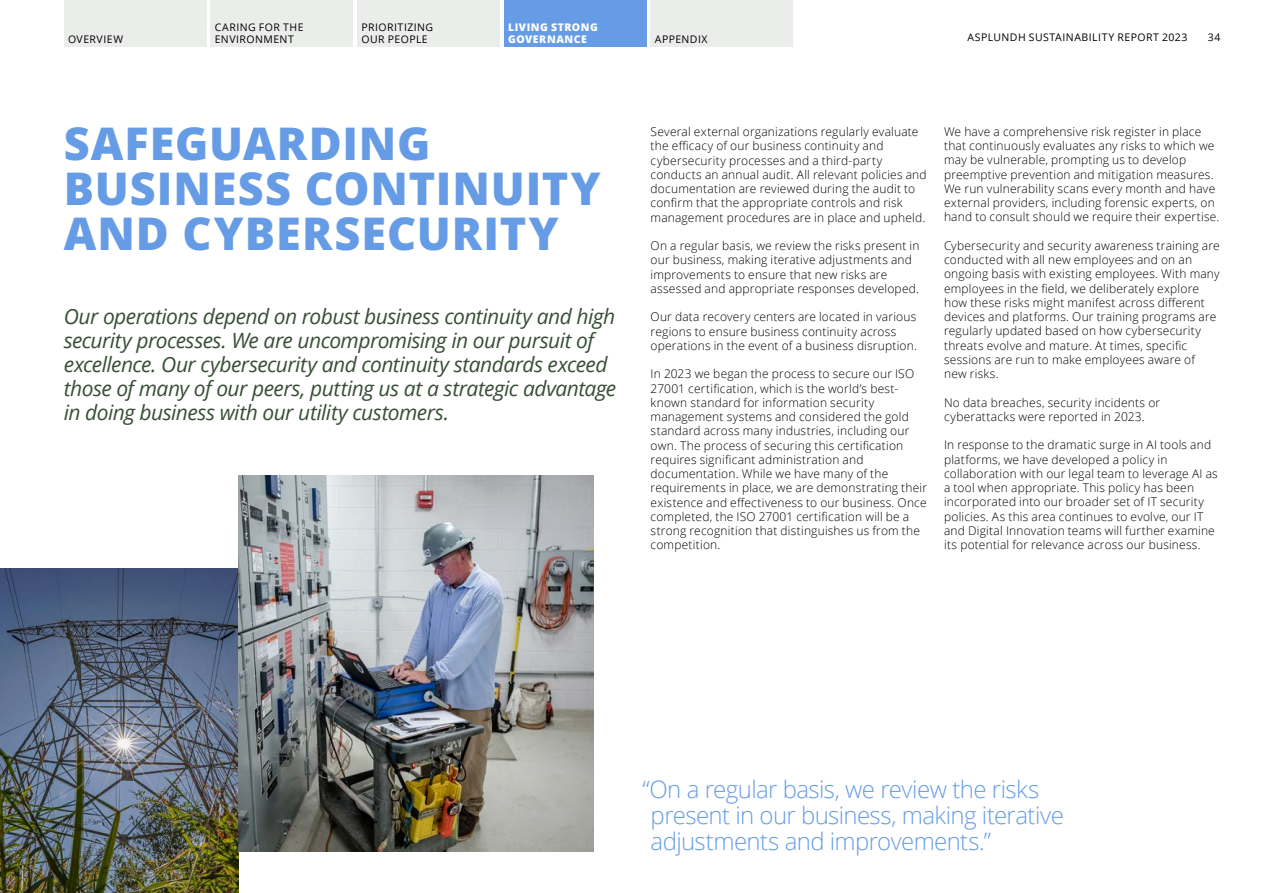
<style>
.page{position:relative;width:1263px;height:893px;background:#fff}
.page>*{position:absolute;margin:0;border:0;box-sizing:border-box;transform-origin:0 0}
._01_Section_Title_30{font:800 45px/45px "Open Sans";letter-spacing:.02em;color:#669ce5}
._09_Quote_16pt{font:300 24px/26.2px "Open Sans";letter-spacing:-.025em;color:#669ce5}
._03_Stand_First_Smal{font:italic 21px/24px "Open Sans";letter-spacing:-.025em;color:#384f36}
._04_Body_Copy{font:300 12px/14.2px "Open Sans";letter-spacing:.015em;color:#000}
.t1{font:10.5px/12px "Open Sans";letter-spacing:.045em;color:#000}
.t2{font:800 10.5px "Open Sans";letter-spacing:.045em;color:#fff}
</style>
<div class="page">
<img style="left:0;top:568px;width:239px;height:325px">
<img style="left:239px;top:475px;width:354px;height:376px">
<div style="left:210px;top:0;width:143px;height:47px;background:#ebedeb"></div>
<div style="left:357px;top:0;width:143px;height:47px;background:#ebedeb"></div>
<div style="left:504px;top:0;width:142px;height:47px;background:#669ce5"></div>
<div style="left:651px;top:0;width:142px;height:47px;background:#ebedeb"></div>
<div style="left:64px;top:0;width:142px;height:47px;background:#ebedeb"></div>
<p class="t1" style="left:215px;top:20px;width:90px">CARING FOR THE<br>ENVIRONMENT</p>
<p class="t1" style="left:361px;top:20px;width:73px">PRIORITIZING<br>OUR PEOPLE</p>
<p class="t2" style="left:508px;top:19px;width:91px">LIVING STRONG</p>
<p class="t1" style="left:68px;top:32px;width:57px">OVERVIEW</p>
<p class="t2" style="left:508px;top:31px;width:80px">GOVERNANCE</p>
<p class="t1" style="left:655px;top:32px;width:54px">APPENDIX</p>
<p class="t1" style="left:967px;top:31px;width:221px">ASPLUNDH SUSTAINABILITY REPORT 2023</p>
<p class="t1" style="left:1208px;top:31px;width:14px">34</p>
<p class="_01_Section_Title_30" style="left:64px;top:119px;width:538px">SAFEGUARDING<br>BUSINESS CONTINUITY<br>AND CYBERSECURITY</p>
<p class="_03_Stand_First_Smal" style="left:64px;top:304px;width:554px">Our operations depend on robust business continuity and high security processes. We are uncompromising in our pursuit of excellence. Our cybersecurity and continuity standards exceed those of many of our peers, putting us at a strategic advantage in doing business with our utility customers.</p>
<p class="_04_Body_Copy" style="left:651px;top:124px;width:278px">Several external organizations regularly evaluate the efficacy of our business continuity and cybersecurity processes and a third-party conducts an annual audit. All relevant policies and documentation are reviewed during the audit to confirm that the appropriate controls and risk management procedures are in place and upheld.</p>
<p class="_04_Body_Copy" style="left:651px;top:238px;width:270px">On a regular basis, we review the risks present in our business, making iterative adjustments and improvements to ensure that new risks are assessed and appropriate responses developed.</p>
<p class="_04_Body_Copy" style="left:651px;top:310px;width:268px">Our data recovery centers are located in various regions to ensure business continuity across operations in the event of a business disruption.</p>
<p class="_04_Body_Copy" style="left:651px;top:367px;width:278px">In 2023 we began the process to secure our ISO 27001 certification, which is the world’s best&shy;known standard for information security management systems and considered the gold standard across many industries, including our own. The process of securing this certification requires significant administration and documentation. While we have many of the requirements in place, we are demonstrating their existence and effectiveness to our business. Once completed, the ISO 27001 certification will be a strong recognition that distinguishes us from the competition.</p>
<p class="_04_Body_Copy" style="left:944px;top:124px;width:277px">We have a comprehensive risk register in place that continuously evaluates any risks to which we may be vulnerable, prompting us to develop preemptive prevention and mitigation measures.<br>We run vulnerability scans every month and have external providers, including forensic experts, on hand to consult should we require their expertise.</p>
<p class="_04_Body_Copy" style="left:944px;top:238px;width:277px">Cybersecurity and security awareness training are conducted with all new employees and on an ongoing basis with existing employees. With many employees in the field, we deliberately explore how these risks might manifest across different devices and platforms. Our training programs are regularly updated based on how cybersecurity threats evolve and mature. At times, specific sessions are run to make employees aware of new risks.</p>
<p class="_04_Body_Copy" style="left:944px;top:395px;width:218px">No data breaches, security incidents or cyberattacks were reported in 2023.</p>
<p class="_04_Body_Copy" style="left:944px;top:438px;width:275px">In response to the dramatic surge in AI tools and platforms, we have developed a policy in collaboration with our legal team to leverage AI as a tool when appropriate. This policy has been incorporated into our broader set of IT security policies. As this area continues to evolve, our IT and Digital Innovation teams will further examine its potential for relevance across our business.</p>
<p class="_09_Quote_16pt" style="left:651px;top:775px;width:415px;text-indent:-8px">“On a regular basis, we review the risks present in our business, making iterative adjustments and improvements.”</p>
</div>
